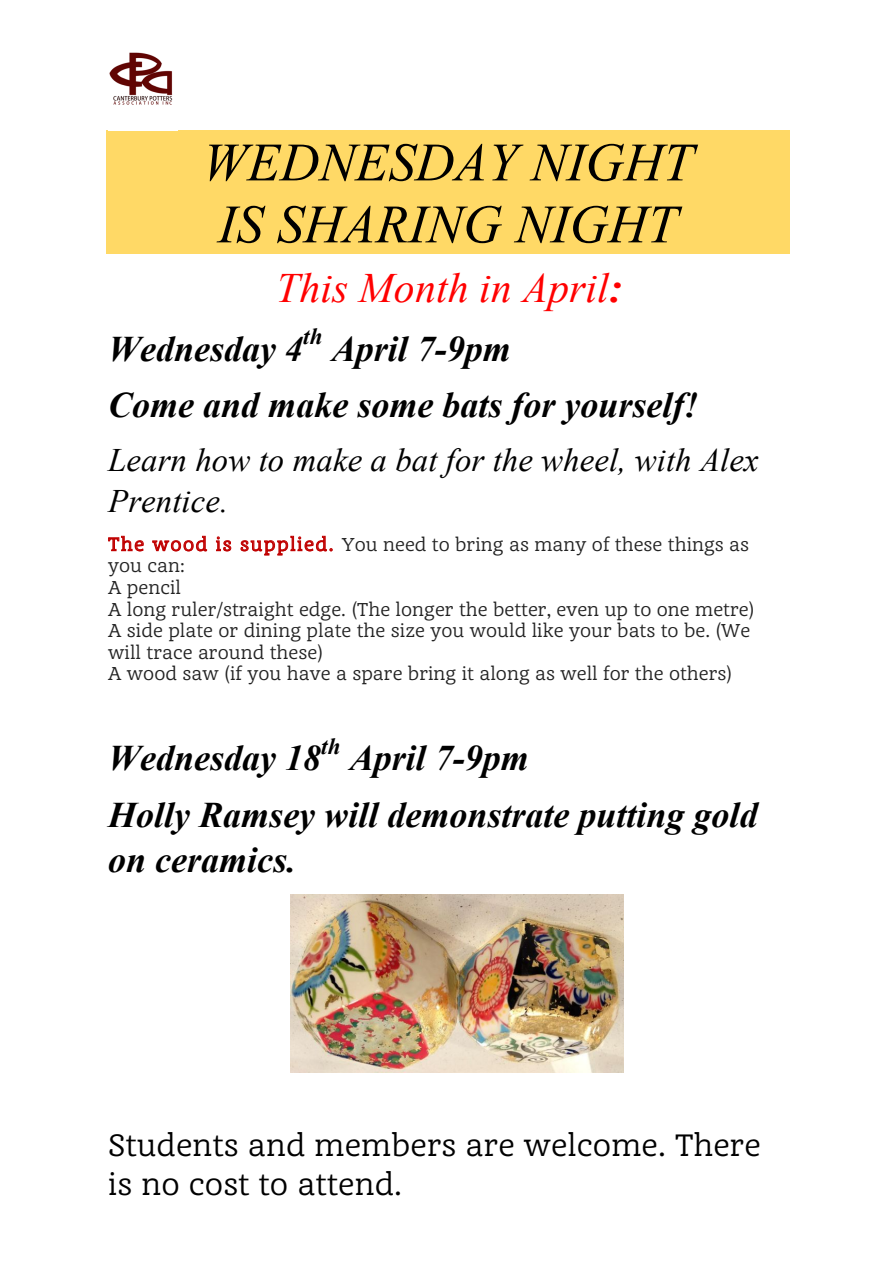
<style>
.page{position:relative;width:893px;height:1263px;background:#fff}
.page>*{position:absolute;margin:0;border:0;box-sizing:border-box;transform-origin:0 0}
.t1{font:italic 54px/61.9px "Times New Roman";color:#000}
.t2{font:italic 41.85px "Times New Roman";letter-spacing:.005em;color:#f00}
.t3{font:italic 700 36px/56.8px "Times New Roman";color:#000}
.t4{font:italic 32.85px/41.1px "Times New Roman";letter-spacing:.005em;color:#000}
.t5{font:29.85px/39.3px "Achille FYL";color:#000}
.t6{font:italic 700 23.1px "Times New Roman";color:#000}
.t7{font:18px/21.6px "Achille FYL";color:#222}
.s1{font-weight:700}
.s2{color:#c00000}
</style>
<div class="page">
<div style="left:106px;top:130px;width:683px;height:62px;background:#ffd966"></div>
<div style="left:106px;top:192px;width:683px;height:62px;background:#ffd966"></div>
<svg style="left:108px;top:536px;width:36px;height:15px"></svg>
<svg style="left:152px;top:536px;width:55px;height:15px"></svg>
<svg style="left:216px;top:536px;width:15px;height:15px"></svg>
<svg style="left:241px;top:536px;width:91px;height:19px"></svg>
<img style="left:109px;top:52px;width:64px;height:53px">
<img style="left:291px;top:895px;width:333px;height:177px">
<h1 class="t1" style="left:202px;top:130px;width:492px">WEDNESDAY NIGHT<br>IS SHARING NIGHT</h1>
<h2 class="t2" style="left:276px;top:259px;width:348px">This Month in April<span class="s1">:</span></h2>
<h3 class="t3" style="left:108px;top:319px;width:197px">Wednesday 4</h3>
<p class="t6" style="left:303px;top:320px;width:21px">th</p>
<h3 class="t3" style="left:108px;top:319px;width:592px;text-indent:223px">April 7-9pm<br>Come and make some bats for yourself!</h3>
<h3 class="t4" style="left:108px;top:439px;width:652px">Learn how to make a bat for the wheel, with Alex<br>Prentice.</h3>
<p class="t7" style="left:108px;top:533px;width:648px"><span class="s2">The wood is supplied.</span> You need to bring as many of these things as you can:<br>A pencil<br>A long ruler/straight edge. (The longer the better, even up to one metre)<br>A side plate or dining plate the size you would like your bats to be. (We will trace around these)<br>A wood saw (if you have a spare bring it along as well for the others)</p>
<h3 class="t3" style="left:108px;top:729px;width:215px">Wednesday 18</h3>
<p class="t6" style="left:321px;top:730px;width:21px">th</p>
<h3 class="t3" style="left:108px;top:729px;width:651px;line-height:56.2px;text-align:center">April 7-9pm<br>Holly Ramsey will demonstrate putting gold</h3>
<h3 class="t3" style="left:108px;top:830px;width:190px">on ceramics.</h3>
<h3 class="t5" style="left:108px;top:1125px;width:654px">Students and members are welcome. There is no cost to attend.</h3>
</div>
